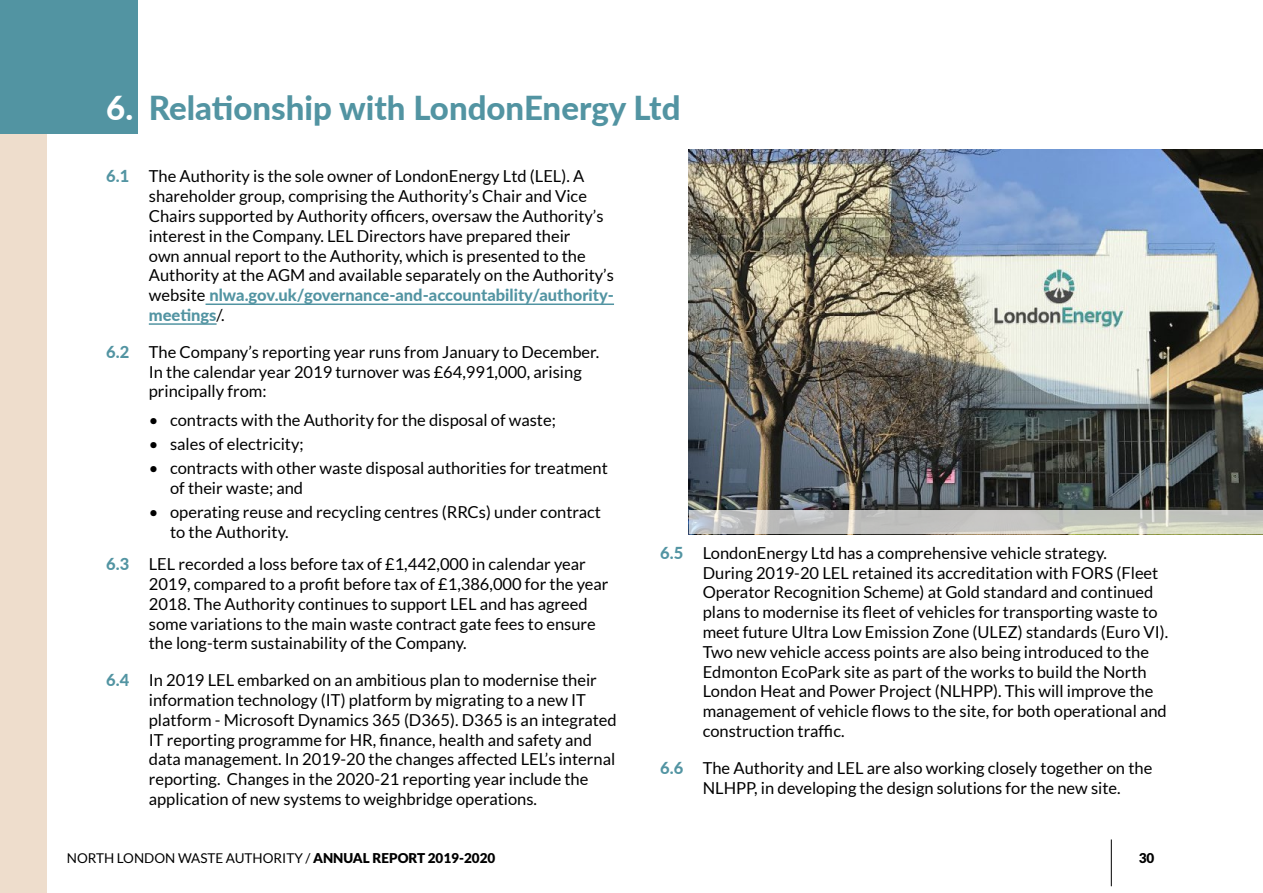
<style>
.page{position:relative;width:1263px;height:893px;background:#fff}
.page>*{position:absolute;margin:0;border:0;box-sizing:border-box;transform-origin:0 0}
.t1{font:800 33px "Lato";color:#5294a2}
.t2{font:16.5px/19.8px "Lato";color:#000}
.t3{font:13.5px "Lato";color:#000}
.t4{font:900 13.5px "Lato";color:#000}
.s1{color:#fff}
.s2{font-weight:800;color:#5294a2}
.s3{font-weight:900}
</style>
<div class="page">
<div style="left:0;top:0;width:47px;height:893px;background:#edc"></div>
<div style="left:0;top:0;width:138px;height:133px;background:#5294a2"></div>
<img style="left:689px;top:150px;width:574px;height:360px">
<svg style="left:689px;top:510px;width:574px;height:24px;background:#c6c7c1"></svg>
<hr style="left:206px;top:303px;width:408px;height:2px;background:#5294a2">
<hr style="left:149px;top:323px;width:68px;height:2px;background:#5294a2">
<hr style="left:1111px;top:839px;width:1px;height:47px;background:#000">
<h1 class="t1" style="left:106px;top:84px;width:576px"><span class="s1">6.</span> Relationship with LondonEnergy Ltd</h1>
<p class="t2" style="left:149px;top:166px;width:467px;text-indent:-43px"><span class="s2">6.1</span> The Authority is the sole owner of LondonEnergy Ltd (LEL). A shareholder group, comprising the Authority’s Chair and Vice Chairs supported by Authority officers, oversaw the Authority’s interest in the Company. LEL Directors have prepared their<br>own annual report to the Authority, which is presented to the Authority at the AGM and available separately on the Authority’s website <span class="s2">nlwa.gov.uk/governance-and-accountability/authority&shy;meetings</span>/.</p>
<p class="t2" style="left:149px;top:342px;width:452px;text-indent:-43px"><span class="s2">6.2</span> The Company’s reporting year runs from January to December.<br>In the calendar year 2019 turnover was £64,991,000, arising principally from:</p>
<p class="t2" style="left:149px;top:410px;width:409px">• contracts with the Authority for the disposal of waste;</p>
<p class="t2" style="left:149px;top:434px;width:156px">• sales of electricity;</p>
<p class="t2" style="left:170px;top:458px;width:439px;text-indent:-21px">• contracts with other waste disposal authorities for treatment of their waste; and</p>
<p class="t2" style="left:170px;top:502px;width:432px;text-indent:-21px">• operating reuse and recycling centres (RRCs) under contract to the Authority.</p>
<p class="t2" style="left:149px;top:554px;width:461px;text-indent:-43px"><span class="s2">6.3</span> LEL recorded a loss before tax of £1,442,000 in calendar year 2019, compared to a profit before tax of £1,386,000 for the year 2018. The Authority continues to support LEL and has agreed some variations to the main waste contract gate fees to ensure the long-term sustainability of the Company.</p>
<p class="t2" style="left:149px;top:670px;width:469px;text-indent:-43px"><span class="s2">6.4</span> In 2019 LEL embarked on an ambitious plan to modernise their information technology (IT) platform by migrating to a new IT platform - Microsoft Dynamics 365 (D365). D365 is an integrated IT reporting programme for HR, finance, health and safety and data management. In 2019-20 the changes affected LEL’s internal reporting. Changes in the 2020-21 reporting year include the application of new systems to weighbridge operations.</p>
<p class="t2" style="left:703px;top:543px;width:467px;text-indent:-43px"><span class="s2">6.5</span> LondonEnergy Ltd has a comprehensive vehicle strategy.<br>During 2019-20 LEL retained its accreditation with FORS (Fleet Operator Recognition Scheme) at Gold standard and continued plans to modernise its fleet of vehicles for transporting waste to meet future Ultra Low Emission Zone (ULEZ) standards (Euro VI).<br>Two new vehicle access points are also being introduced to the Edmonton EcoPark site as part of the works to build the North London Heat and Power Project (NLHPP). This will improve the management of vehicle flows to the site, for both operational and construction traffic.</p>
<p class="t2" style="left:703px;top:758px;width:451px;text-indent:-43px"><span class="s2">6.6</span> The Authority and LEL are also working closely together on the<br>NLHPP, in developing the design solutions for the new site.</p>
<p class="t3" style="left:67px;top:850px;width:430px">NORTH LONDON WASTE AUTHORITY / <span class="s3">ANNUAL REPORT 2019-2020</span></p>
<p class="t4" style="left:1139px;top:850px;width:17px">30</p>
</div>
